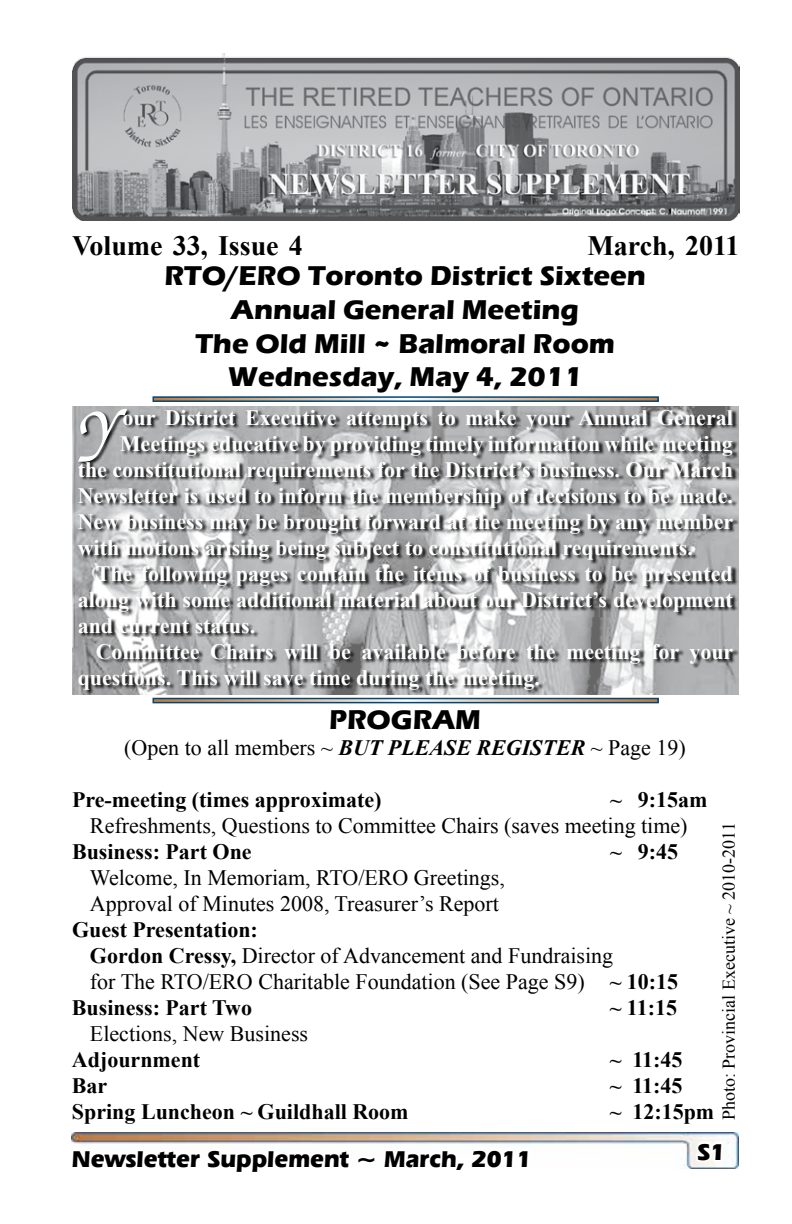
<style>
.page{position:relative;width:792px;height:1224px;background:#fff}
.page>*{position:absolute;margin:0;border:0;box-sizing:border-box;transform-origin:0 0}
.t1{font:italic 500 64.4px "Zapf Chancery IT Cby BT";color:#fff}
.t2{font:700 28px/33.6px "Eras ITC";color:#000;text-align:center}
.t3{font:700 28px "Times New Roman";color:#000}
.t4{font:700 24px "Eras IT Cby BT";color:#000}
.t5{font:700 22px "Times New Roman";color:#fff}
.t6{font:22px/26px "Times New Roman";color:#000}
.t7{font:700 22px "Times New Roman";color:#000}
.t8{font:18px "Times New Roman";color:#000}
.s1{font-weight:700;font-style:italic}
.s2{font-weight:700}
</style>
<div class="page">
<img style="left:532px;top:1132px;width:206px;height:37px">
<svg style="left:693px;top:1138px;width:32px;height:31px"></svg>
<svg style="left:71px;top:1132px;width:461px;height:14px;background:#b7a99e"></svg>
<img style="left:72px;top:406px;width:666px;height:288px">
<img style="left:72px;top:54px;width:667px;height:166px">
<div style="left:78px;top:410px;width:660px;height:285px;background:#000;opacity:.9"></div>
<svg style="left:152px;top:396px;width:507px;height:6px;background:#6f818b"></svg>
<svg style="left:152px;top:697px;width:507px;height:7px;background:#84949d"></svg>
<p class="t3" style="left:72px;top:226px;width:232px">Volume 33, Issue 4</p>
<p class="t3" style="left:588px;top:226px;width:153px">March, 2011</p>
<p class="t2" style="left:164px;top:259px;width:483px">RTO/ERO Toronto District Sixteen<br>Annual General Meeting<br>The Old Mill ~ Balmoral Room<br>Wednesday, May 4, 2011</p>
<h1 class="t1" style="left:78px;top:397px;width:44px">Y</h1>
<p class="t5" style="left:123px;top:402px;width:612px">our District Executive attempts to make your Annual General</p>
<p class="t5" style="left:120px;top:428px;width:615px">Meetings educative by providing timely information while meeting</p>
<p class="t5" style="left:78px;top:454px;width:657px">the constitutional requirements for the District’s business. Our March</p>
<p class="t5" style="left:78px;top:480px;width:657px">Newsletter is used to inform the membership of decisions to be made.</p>
<p class="t5" style="left:78px;top:506px;width:657px">New business may be brought forward at the meeting by any member</p>
<p class="t5" style="left:78px;top:532px;width:617px">with motions arising being subject to constitutional requirements.</p>
<p class="t5" style="left:96px;top:558px;width:639px">The following pages contain the items of business to be presented</p>
<p class="t5" style="left:78px;top:584px;width:657px">along with some additional material about our District’s development</p>
<p class="t5" style="left:78px;top:610px;width:179px">and current status.</p>
<p class="t5" style="left:96px;top:636px;width:639px">Committee Chairs will be available before the meeting for your</p>
<p class="t5" style="left:78px;top:662px;width:464px">questions. This will save time during the meeting.</p>
<p class="t2" style="left:329px;top:703px;width:153px">PROGRAM</p>
<p class="t6" style="left:124px;top:735px;width:563px">(Open to all members ~ <span class="s1">BUT PLEASE REGISTER</span> ~ Page 19)</p>
<p class="t7" style="left:72px;top:785px;width:311px">Pre-meeting (times approximate)</p>
<p class="t7" style="left:610px;top:785px;width:99px">~ 9:15am</p>
<p class="t6" style="left:90px;top:813px;width:599px">Refreshments, Questions to Committee Chairs (saves meeting time)</p>
<p class="t7" style="left:72px;top:837px;width:181px">Business: Part One</p>
<p class="t7" style="left:610px;top:837px;width:70px">~ 9:45</p>
<p class="t6" style="left:90px;top:865px;width:417px">Welcome, In Memoriam, RTO/ERO Greetings,<br>Approval of Minutes 2008, Treasurer’s Report</p>
<p class="t7" style="left:72px;top:915px;width:187px">Guest Presentation:</p>
<p class="t6" style="left:90px;top:943px;width:525px"><span class="s2">Gordon Cressy,</span> Director of Advancement and Fundraising</p>
<p class="t6" style="left:90px;top:969px;width:590px">for The RTO/ERO Charitable Foundation (See Page S9) <span class="s2">~ 10:15</span></p>
<p class="t7" style="left:72px;top:993px;width:182px">Business: Part Two</p>
<p class="t7" style="left:610px;top:993px;width:69px">~ 11:15</p>
<p class="t6" style="left:90px;top:1021px;width:220px">Elections, New Business</p>
<p class="t7" style="left:72px;top:1045px;width:130px">Adjournment</p>
<p class="t7" style="left:610px;top:1045px;width:74px">~ 11:45</p>
<p class="t7" style="left:72px;top:1071px;width:37px">Bar</p>
<p class="t7" style="left:610px;top:1071px;width:74px">~ 11:45</p>
<p class="t7" style="left:72px;top:1097px;width:338px">Spring Luncheon ~ Guildhall Room</p>
<p class="t7" style="left:610px;top:1097px;width:106px">~ 12:15pm</p>
<p class="t8" style="left:717px;top:1120px;width:300px;rotate:-90deg">Photo: Provincial Executive ~ 2010-2011</p>
<p class="t4" style="left:72px;top:1144px;width:462px">Newsletter Supplement ~ March, 2011</p>
<p class="t4" style="left:698px;top:1137px;width:29px">S1</p>
</div>
